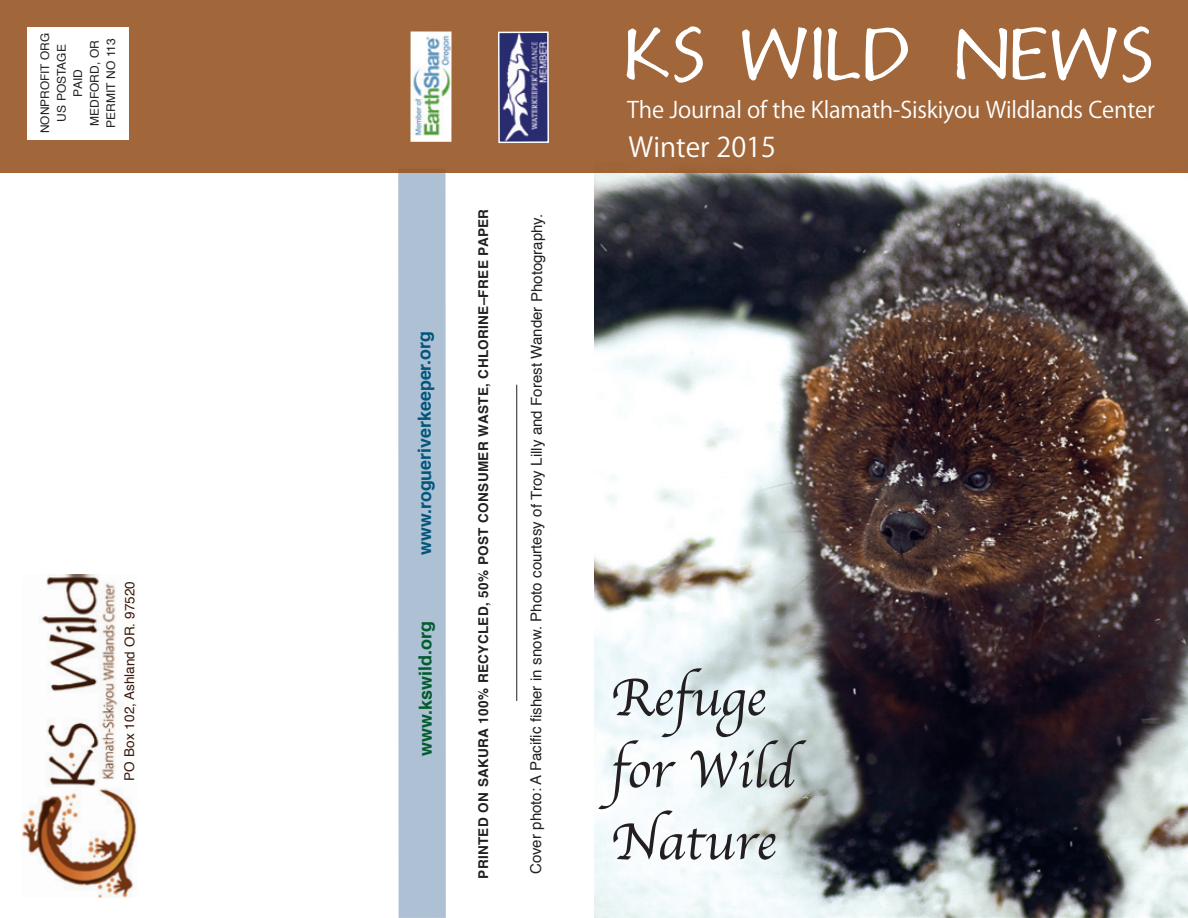
<style>
.page{position:relative;width:1188px;height:918px;background:#fff}
.page>*{position:absolute;margin:0;border:0;box-sizing:border-box;transform-origin:0 0}
.t1{font:79.35px "Di Murphic";letter-spacing:.07em;color:#fff;scale:.78 1}
.t2{font:54px/72px "Apple Chancery";color:#231f20}
.t3{font:27px "Koz Go Pro";color:#fff}
.t4{font:22.5px "Koz Go Pro";letter-spacing:-.01em;color:#fff}
.t5{font:700 18px "Helvetica";letter-spacing:-.005em;color:#02567b}
.t6{font:700 18px "Helvetica";letter-spacing:-.005em;color:#035c2e}
.t7{font:15px "Helvetica";letter-spacing:-.005em;color:#231f20}
.t8{font:700 13.5px "Helvetica";letter-spacing:.025em;color:#231f20}
.t9{font:13.5px "Helvetica";letter-spacing:-.005em;color:#39180a}
.t10{font:12px/16.5px "Helvetica";color:#231f20;text-align:center}
.t11{font:11.85px "Helvetica";color:#231f20}
</style>
<div class="page">
<img style="left:594px;top:172px;width:594px;height:746px">
<div style="left:398px;top:169px;width:48px;height:749px;background:#aec0d3"></div>
<div style="left:0;top:0;width:1188px;height:172px;background:#a1663a"></div>
<img style="left:22px;top:574px;width:115px;height:324px">
<hr style="left:516px;top:385px;width:1px;height:316px;background:#231f20">
<div style="left:27px;top:27px;width:101px;height:112px;background:#fff"></div>
<img style="left:501px;top:34px;width:45px;height:106px">
<div style="left:498px;top:31px;width:51px;height:112px;border:2px solid #fff"></div>
<img style="left:410px;top:31px;width:42px;height:111px">
<p class="t11" style="left:36px;top:133px;width:102px;rotate:-90deg">NONPROFIT ORG</p>
<p class="t10" style="left:54px;top:128px;width:91px;rotate:-90deg">US POSTAGE<br>PAID<br>MEDFORD, OR<br>PERMIT NO 113</p>
<h1 class="t1" style="left:628px;top:11px;width:676px">KS WILD NEWS</h1>
<h3 class="t4" style="left:627px;top:96px;width:529px">The Journal of the Klamath-Siskiyou Wildlands Center</h3>
<h3 class="t3" style="left:629px;top:129px;width:149px">Winter 2015</h3>
<p class="t9" style="left:119px;top:781px;width:201px;rotate:-90deg">PO Box 102, Ashland OR. 97520</p>
<p class="t5" style="left:410px;top:555px;width:226px;rotate:-90deg">www.rogueriverkeeper.org</p>
<p class="t6" style="left:411px;top:756px;width:137px;rotate:-90deg">www.kswild.org</p>
<p class="t8" style="left:473px;top:879px;width:672px;rotate:-90deg">PRINTED ON SAKURA 100% RECYCLED, 50% POST CONSUMER WASTE, CHLORINE–FREE PAPER</p>
<p class="t7" style="left:525px;top:874px;width:662px;rotate:-90deg">Cover photo: A Pacific fisher in snow. Photo courtesy of Troy Lilly and Forest Wander Photography.</p>
<h2 class="t2" style="left:610px;top:661px;width:186px">Refuge for Wild<br>Nature</h2>
</div>
